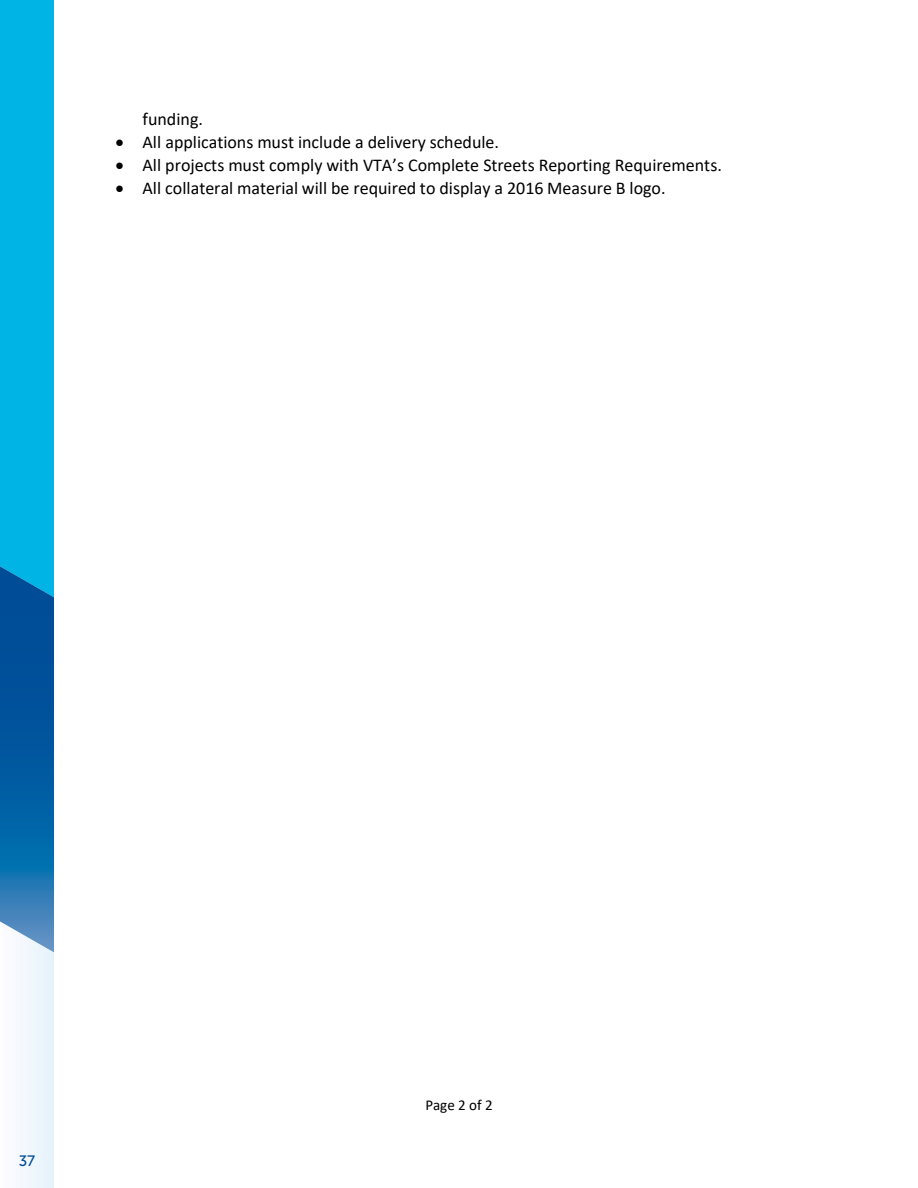
<style>
.page{position:relative;width:918px;height:1188px;background:#fff}
.page>*{position:absolute;margin:0;border:0;box-sizing:border-box;transform-origin:0 0}
.t1{font:18px "Calibri";color:#000}
.t2{font:15px "Calibri";color:#000}
.t3{font:15px "Museo Sans 500";color:#004c97}
</style>
<div class="page">
<div style="left:0;top:0;width:54px;height:1188px;background:#f1f7fd"></div>
<svg style="left:0;top:0;width:54px;height:952px"></svg>
<p class="t1" style="left:142px;top:107px;width:62px">funding.</p>
<p class="t1" style="left:115px;top:129px;width:385px">• All applications must include a delivery schedule.</p>
<p class="t1" style="left:115px;top:152px;width:608px">• All projects must comply with VTA’s Complete Streets Reporting Requirements.</p>
<p class="t1" style="left:115px;top:175px;width:552px">• All collateral material will be required to display a 2016 Measure B logo.</p>
<p class="t3" style="left:19px;top:1153px;width:18px">37</p>
<p class="t2" style="left:425px;top:1094px;width:69px">Page 2 of 2</p>
</div>
